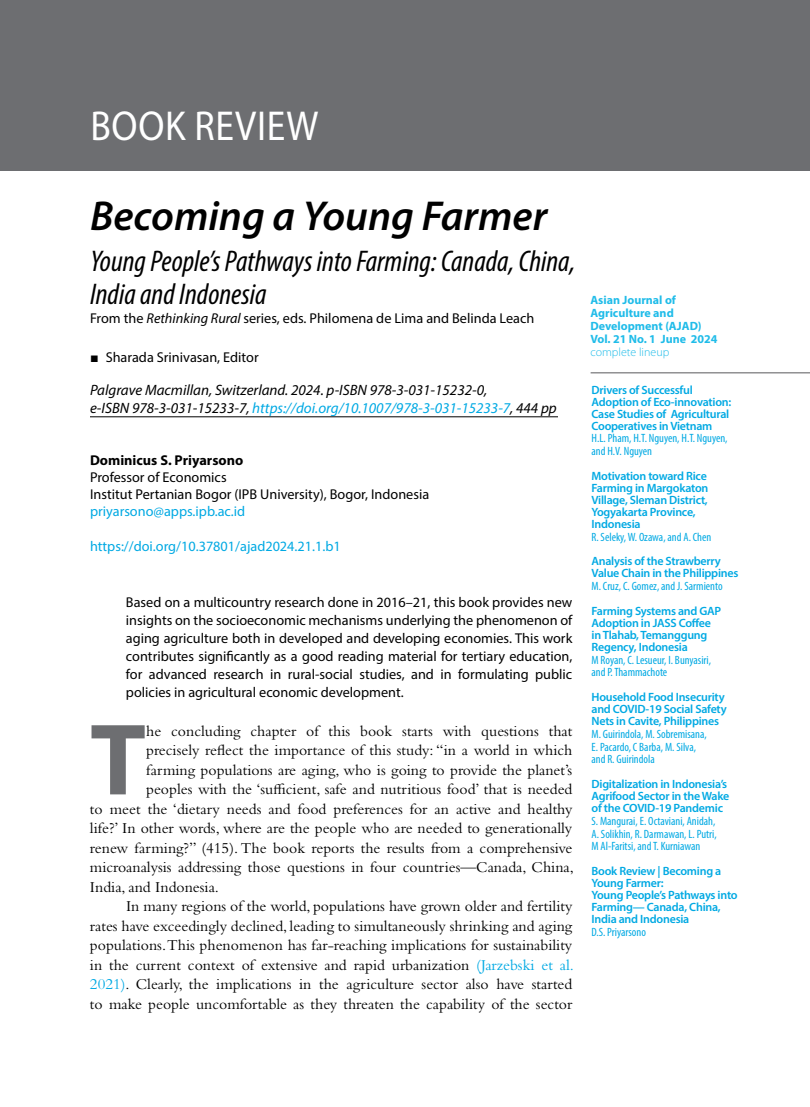
<style>
.page{position:relative;width:810px;height:1107px;background:#fff}
.page>*{position:absolute;margin:0;border:0;box-sizing:border-box;transform-origin:0 0}
.t1{font:700 102.6px "Myriad Pro";color:#6d6e71}
.t2{font:italic 600 42px "Myriad Pro";color:#000}
.t3{font:42px "Myriad Pro";letter-spacing:.02em;color:#fff;scale:.9 1}
.t4{font:italic condensed 30px/33px "Myriad Pro";color:#000}
.t5{font:15.75px "Bembo Std";color:#000}
.t6{font:italic 15px/18px "Myriad Pro";color:#000}
.t7{font:14.25px/18px "Myriad Pro";color:#000}
.t8{font:14.25px "Myriad Pro";color:#00a9e3}
.t9{font:700 14.25px "Myriad Pro";color:#000}
.t10{font:600 12px/12px "Myriad Pro";letter-spacing:-.02em;color:#00a9e3}
.t11{font:condensed 12px/12.8px "Myriad Pro";color:#00a9e3}
.t12{font:700 12px/12.8px "Myriad Pro";color:#20bce9}
.t13{font:300 12px "Myriad Pro";color:#20bce9}
.s1{font-style:italic}
.s2{font-family:"Times New Roman"}
.s3{color:#00a9e3}
</style>
<div class="page">
<div style="left:0;top:0;width:810px;height:171px;background:#6d6e71"></div>
<hr style="left:90px;top:416px;width:468px;height:1px;background:#000">
<hr style="left:591px;top:373px;width:219px;height:1px;background:#58595b">
<img style="left:202px;top:372px;width:406px;height:46px">
<h2 class="t3" style="left:90px;top:100px;width:255px">BOOK REVIEW</h2>
<h2 class="t2" style="left:90px;top:190px;width:459px">Becoming a Young Farmer</h2>
<h3 class="t4" style="left:90px;top:244px;width:487px">Young People’s Pathways into Farming: Canada, China,<br>India and Indonesia</h3>
<p class="t7" style="left:90px;top:309px;width:446px">From the <span class="s1">Rethinking Rural</span> series, eds. Philomena de Lima and Belinda Leach</p>
<p class="t7" style="left:90px;top:348px;width:170px"><span class="s2">■</span> Sharada Srinivasan, Editor</p>
<p class="t6" style="left:90px;top:381px;width:468px">Palgrave Macmillan, Switzerland. 2024. p-ISBN 978-3-031-15232-0,<br>e-ISBN 978-3-031-15233-7, <span class="s3">https://doi.org/10.1007/978-3-031-15233-7</span>, 444 pp</p>
<p class="t9" style="left:90px;top:451px;width:155px">Dominicus S. Priyarsono</p>
<p class="t7" style="left:90px;top:469px;width:341px;line-height:17.1px">Professor of Economics<br>Institut Pertanian Bogor (IPB University), Bogor, Indonesia</p>
<p class="t8" style="left:90px;top:503px;width:157px">priyarsono@apps.ipb.ac.id</p>
<p class="t8" style="left:90px;top:538px;width:252px">https://doi.org/10.37801/ajad2024.21.1.b1</p>
<p class="t7" style="left:126px;top:593px;width:448px;text-align:justify">Based on a multicountry research done in 2016–21, this book provides new insights on the socioeconomic mechanisms underlying the phenomenon of aging agriculture both in developed and developing economies. This work contributes significantly as a good reading material for tertiary education, for advanced research in rural-social studies, and in formulating public policies in agricultural economic development.</p>
<h1 class="t1" style="left:90px;top:693px;width:58px">T</h1>
<p class="t5" style="left:146px;top:722px;width:428px">he concluding chapter of this book starts with questions that</p>
<p class="t5" style="left:146px;top:741px;width:428px">precisely reflect the importance of this study: “in a world in which</p>
<p class="t5" style="left:146px;top:761px;width:428px">farming populations are aging, who is going to provide the planet’s</p>
<p class="t5" style="left:146px;top:780px;width:428px">peoples with the ‘sufficient, safe and nutritious food’ that is needed</p>
<p class="t5" style="left:90px;top:800px;width:484px">to meet the ‘dietary needs and food preferences for an active and healthy</p>
<p class="t5" style="left:90px;top:819px;width:484px">life?’ In other words, where are the people who are needed to generationally</p>
<p class="t5" style="left:90px;top:839px;width:484px">renew farming?” (415). The book reports the results from a comprehensive</p>
<p class="t5" style="left:90px;top:858px;width:485px">microanalysis addressing those questions in four countries—Canada, China,</p>
<p class="t5" style="left:90px;top:878px;width:131px">India, and Indonesia.</p>
<p class="t5" style="left:126px;top:897px;width:448px">In many regions of the world, populations have grown older and fertility</p>
<p class="t5" style="left:90px;top:917px;width:484px">rates have exceedingly declined, leading to simultaneously shrinking and aging</p>
<p class="t5" style="left:90px;top:936px;width:484px">populations. This phenomenon has far-reaching implications for sustainability</p>
<p class="t5" style="left:90px;top:956px;width:485px">in the current context of extensive and rapid urbanization <span class="s3">(Jarzebski et al.</span></p>
<p class="t5" style="left:90px;top:975px;width:484px"><span class="s3">2021)</span>. Clearly, the implications in the agriculture sector also have started</p>
<p class="t5" style="left:90px;top:995px;width:484px">to make people uncomfortable as they threaten the capability of the sector</p>
<p class="t12" style="left:590px;top:294px;width:129px">Asian Journal of<br>Agriculture and<br>Development (AJAD)<br>Vol. 21 No. 1 June 2024</p>
<p class="t13" style="left:590px;top:345px;width:80px">complete lineup</p>
<p class="t10" style="left:592px;top:383px;width:141px">Drivers of Successful<br>Adoption of Eco-innovation:<br>Case Studies of Agricultural<br>Cooperatives in Vietnam</p>
<p class="t11" style="left:592px;top:432px;width:138px">H.L. Pham, H.T. Nguyen, H.T. Nguyen, and H.V. Nguyen</p>
<p class="t10" style="left:592px;top:470px;width:118px">Motivation toward Rice<br>Farming in Margokaton<br>Village, Sleman District,<br>Yogyakarta Province,<br>Indonesia</p>
<p class="t11" style="left:592px;top:530px;width:121px">R. Seleky, W. Ozawa, and A. Chen</p>
<p class="t10" style="left:592px;top:555px;width:148px">Analysis of the Strawberry<br>Value Chain in the Philippines</p>
<p class="t11" style="left:592px;top:580px;width:133px">M. Cruz, C. Gomez, and J. Sarmiento</p>
<p class="t10" style="left:592px;top:605px;width:131px">Farming Systems and GAP<br>Adoption in JASS Coffee in Tlahab, Temanggung<br>Regency, Indonesia</p>
<p class="t11" style="left:592px;top:653px;width:121px">M Royan, C. Lesueur, I. Bunyasiri, and P. Thammachote</p>
<p class="t10" style="left:592px;top:691px;width:137px">Household Food Insecurity and COVID-19 Social Safety<br>Nets in Cavite, Philippines</p>
<p class="t11" style="left:592px;top:727px;width:117px">M. Guirindola, M. Sobremisana,<br>E. Pacardo, C Barba, M. Silva, and R. Guirindola</p>
<p class="t10" style="left:592px;top:778px;width:139px">Digitalization in Indonesia’s<br>Agrifood Sector in the Wake of the COVID-19 Pandemic</p>
<p class="t11" style="left:592px;top:814px;width:127px;text-align:justify">S. Mangurai, E. Octaviani, Anidah, A. Solikhin, R. Darmawan, L. Putri, M Al-Faritsi, and T. Kurniawan</p>
<p class="t10" style="left:592px;top:865px;width:148px">Book Review | Becoming a<br>Young Farmer:<br>Young People’s Pathways into<br>Farming— Canada, China,<br>India and Indonesia</p>
<p class="t11" style="left:592px;top:925px;width:56px">D.S. Priyarsono</p>
</div>
